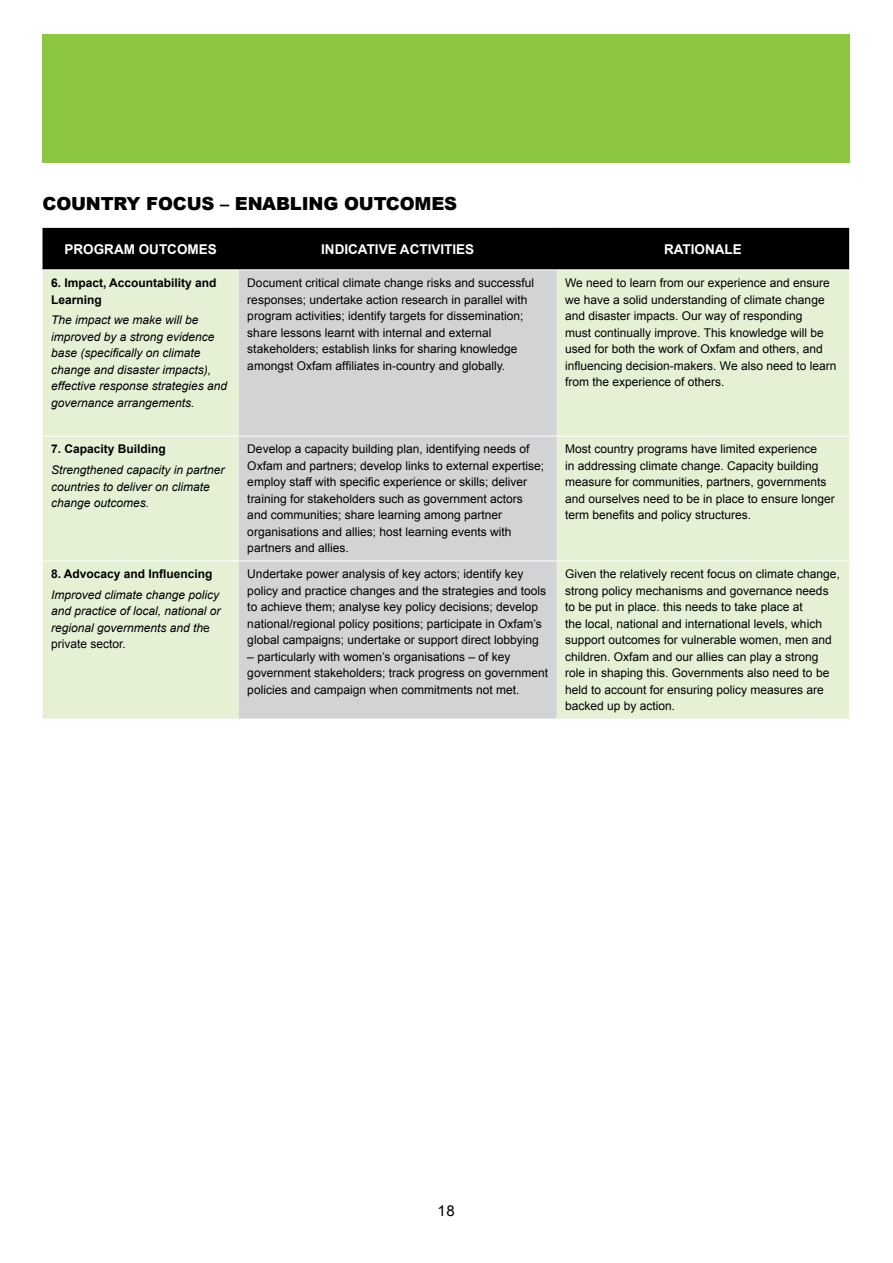
<style>
.page{position:relative;width:893px;height:1263px;background:#fff}
.page>*{position:absolute;margin:0;border:0;box-sizing:border-box;transform-origin:0 0}
.t1{font:900 18px "Arial";letter-spacing:-.01em;color:#000}
.t2{font:15px "Arial";color:#000}
.t3{font:700 13.5px "Arial";color:#fff}
.t4{font:12px/16.5px "Arial";color:#000}
.t5{font:italic 12px/16.5px "Arial";color:#000}
.t6{font:700 12px/16.5px "Arial";color:#000}
.s1{font-style:normal}
</style>
<div class="page">
<div style="left:43px;top:34px;width:807px;height:128px;background:#8dc63f"></div>
<div style="left:43px;top:228px;width:806px;height:41px;background:#000"></div>
<div style="left:43px;top:270px;width:806px;height:449px;background:#e5f1d4"></div>
<div style="left:239px;top:270px;width:318px;height:449px;background:#d1d3d4"></div>
<hr style="left:43px;top:436px;width:196px;height:1px;background:#fff">
<hr style="left:239px;top:436px;width:318px;height:1px;background:#fff">
<hr style="left:557px;top:436px;width:292px;height:1px;background:#fff">
<hr style="left:43px;top:560px;width:196px;height:1px;background:#fff">
<hr style="left:239px;top:560px;width:318px;height:1px;background:#fff">
<hr style="left:557px;top:560px;width:292px;height:1px;background:#fff">
<h1 class="t1" style="left:43px;top:191px;width:416px">COUNTRY FOCUS – ENABLING OUTCOMES</h1>
<p class="t3" style="left:65px;top:240px;width:154px">PROGRAM OUTCOMES</p>
<p class="t3" style="left:321px;top:240px;width:155px">INDICATIVE ACTIVITIES</p>
<p class="t3" style="left:664px;top:240px;width:79px">RATIONALE</p>
<p class="t6" style="left:51px;top:275px;width:167px">6. Impact, Accountability and<br>Learning</p>
<p class="t5" style="left:51px;top:312px;width:178px">The impact we make will be improved by a strong evidence base (specifically on climate change and disaster impacts), effective response strategies and governance arrangements.</p>
<p class="t4" style="left:247px;top:275px;width:288px">Document critical climate change risks and successful responses; undertake action research in parallel with program activities; identify targets for dissemination; share lessons learnt with internal and external stakeholders; establish links for sharing knowledge amongst Oxfam affiliates in-country and globally.</p>
<p class="t4" style="left:565px;top:275px;width:273px">We need to learn from our experience and ensure we have a solid understanding of climate change and disaster impacts. Our way of responding<br>must continually improve. This knowledge will be used for both the work of Oxfam and others, and influencing decision-makers. We also need to learn from the experience of others.</p>
<p class="t6" style="left:51px;top:441px;width:116px">7. Capacity Building</p>
<p class="t5" style="left:51px;top:462px;width:175px">Strengthened capacity in partner countries to deliver on climate change outcomes.</p>
<p class="t6" style="left:51px;top:566px;width:163px">8. Advocacy and Influencing</p>
<p class="t5" style="left:51px;top:587px;width:171px">Improved climate change policy and practice of local, national or regional governments and th<span class="s1">e private sector.</span></p>
<p class="t4" style="left:247px;top:441px;width:298px">Develop a capacity building plan, identifying needs of Oxfam and partners; develop links to external expertise; employ staff with specific experience or skills; deliver training for stakeholders such as government actors and communities; share learning among partner organisations and allies; host learning events with partners and allies.</p>
<p class="t4" style="left:565px;top:441px;width:271px">Most country programs have limited experience<br>in addressing climate change. Capacity building measure for communities, partners, governments and ourselves need to be in place to ensure longer term benefits and policy structures.</p>
<p class="t4" style="left:247px;top:566px;width:300px">Undertake power analysis of key actors; identify key policy and practice changes and the strategies and tools to achieve them; analyse key policy decisions; develop national/regional policy positions; participate in Oxfam’s global campaigns; undertake or support direct lobbying</p>
<p class="t4" style="left:247px;top:648px;width:302px">– particularly with women’s organisations – of key government stakeholders; track progress on government policies and campaign when commitments not met.</p>
<p class="t4" style="left:565px;top:566px;width:276px">Given the relatively recent focus on climate change, strong policy mechanisms and governance needs to be put in place. this needs to take place at<br>the local, national and international levels, which support outcomes for vulnerable women, men and children. Oxfam and our allies can play a strong role in shaping this. Governments also need to be held to account for ensuring policy measures are backed up by action.</p>
<p class="t2" style="left:437px;top:1200px;width:19px">18</p>
</div>
